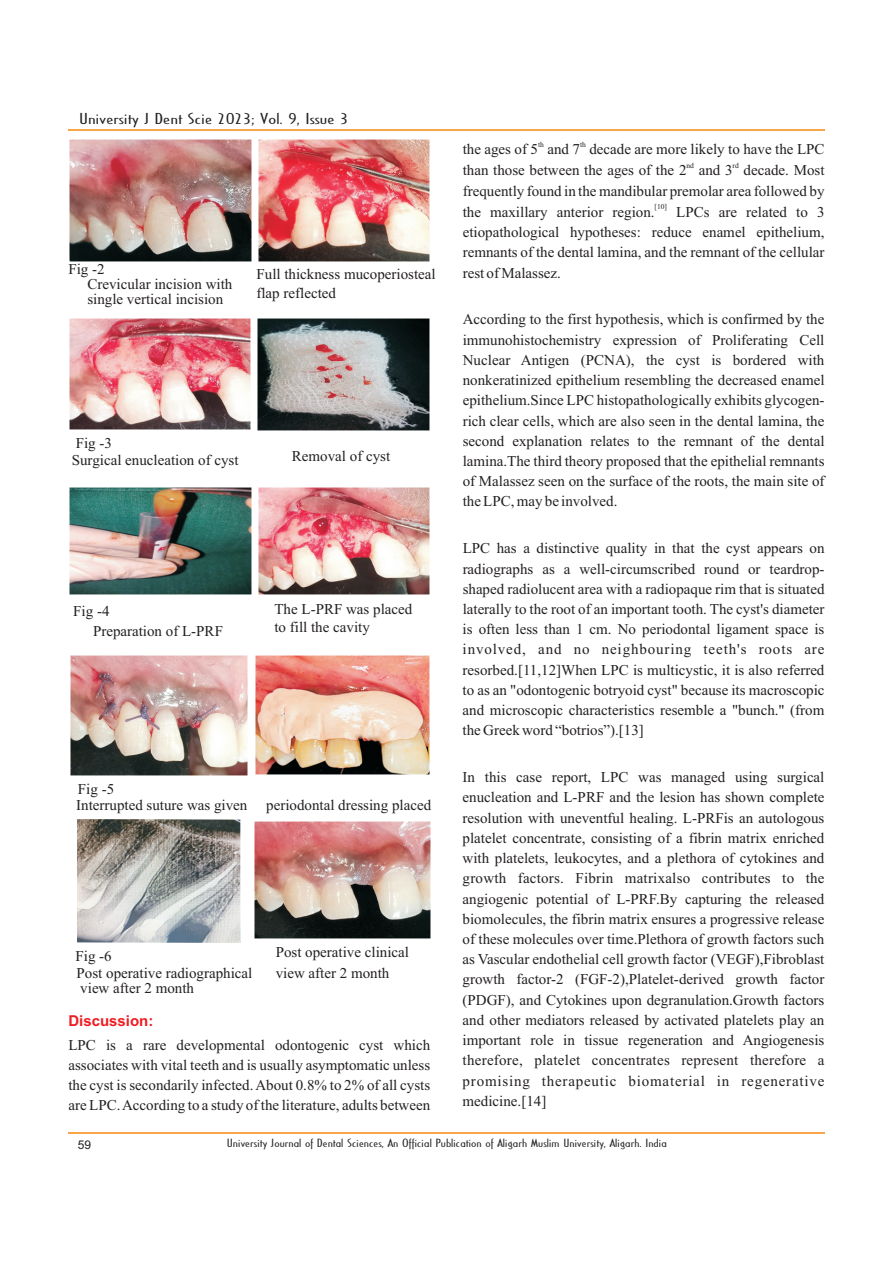
<style>
.page{position:relative;width:893px;height:1263px;background:#fff}
.page>*{position:absolute;margin:0;border:0;box-sizing:border-box;transform-origin:0 0}
.t1{font:15px/20.2px "Times New Roman";color:#231f20}
.t2{font:15px "Cassandra";color:#231f20;scale:1.66 1}
.t3{font:700 15px "Arial";color:#ee1d23}
.t4{font:12px "Arial";color:#231f20}
.t5{font:11.25px "Cassandra";color:#231f20;scale:1.51 1}
.t6{font:7.5px "Times New Roman";color:#231f20}
</style>
<div class="page">
<hr style="left:68px;top:130px;width:756px;height:1px;background:#f9a64a">
<hr style="left:68px;top:1132px;width:756px;height:1px;background:#f9a64a">
<img style="left:255px;top:655px;width:174px;height:119px">
<img style="left:70px;top:655px;width:178px;height:120px">
<img style="left:258px;top:487px;width:171px;height:108px">
<img style="left:70px;top:487px;width:181px;height:108px">
<img style="left:258px;top:319px;width:171px;height:112px">
<img style="left:70px;top:319px;width:180px;height:110px">
<img style="left:258px;top:139px;width:171px;height:122px">
<img style="left:70px;top:139px;width:181px;height:122px">
<img style="left:255px;top:821px;width:175px;height:118px">
<img style="left:77px;top:819px;width:163px;height:124px">
<p class="t2" style="left:79px;top:112px;width:163px">University J Dent Scie 2023; Vol. 9, Issue 3</p>
<p class="t1" style="left:87px;top:262px;width:146px;line-height:15.5px;text-indent:-19px">Fig -2<br>Crevicular incision with single vertical incision</p>
<p class="t1" style="left:256px;top:266px;width:181px;line-height:18.9px">Full thickness mucoperiosteal flap reflected</p>
<p class="t1" style="left:72px;top:435px;width:168px;line-height:17.2px">Fig -3<br>Surgical enucleation of cyst</p>
<p class="t1" style="left:292px;top:447px;width:100px">Removal of cyst</p>
<p class="t1" style="left:93px;top:603px;width:131px;line-height:19.4px;text-indent:-20px">Fig -4<br>Preparation of L-PRF</p>
<p class="t1" style="left:274px;top:601px;width:139px;line-height:18.3px">The L-PRF was placed to fill the cavity</p>
<p class="t1" style="left:76px;top:782px;width:173px;line-height:16.5px">Fig -5<br>Interrupted suture was given</p>
<p class="t1" style="left:266px;top:797px;width:166px">periodontal dressing placed</p>
<p class="t1" style="left:76px;top:949px;width:178px;line-height:16px">Fig -6<br>Post operative radiographical view after 2 month</p>
<p class="t1" style="left:276px;top:943px;width:135px;line-height:20.9px">Post operative clinical view after 2 month</p>
<p class="t3" style="left:68px;top:1015px;width:87px">Discussion:</p>
<p class="t1" style="left:68px;top:1036px;width:363px;text-align:justify">LPC is a rare developmental odontogenic cyst which associates with vital teeth and is usually asymptomatic unless the cyst is secondarily infected. About 0.8% to 2% of all cysts are LPC. According to a study of the literature, adults between</p>
<p class="t6" style="left:538px;top:142px;width:7px">th</p>
<p class="t6" style="left:580px;top:142px;width:7px">th</p>
<p class="t1" style="left:463px;top:140px;width:363px">the ages of 5 and 7 decade are more likely to have the LPC</p>
<p class="t6" style="left:686px;top:163px;width:9px">nd</p>
<p class="t6" style="left:733px;top:163px;width:8px">rd</p>
<p class="t1" style="left:463px;top:162px;width:363px">than those between the ages of the 2 and 3 decade. Most frequently found in the mandibular premolar area followed by</p>
<p class="t6" style="left:655px;top:204px;width:14px">[10]</p>
<p class="t1" style="left:463px;top:203px;width:363px;text-align:justify;text-indent:214px">LPCs are related to 3 etiopathological hypotheses: reduce enamel epithelium, remnants of the dental lamina, and the remnant of the cellular rest of Malassez.</p>
<p class="t1" style="left:463px;top:311px;width:363px;text-align:justify">According to the first hypothesis, which is confirmed by the immunohistochemistry expression of Proliferating Cell Nuclear Antigen (PCNA), the cyst is bordered with nonkeratinized epithelium resembling the decreased enamel epithelium.Since LPC histopathologically exhibits glycogen&shy;rich clear cells, which are also seen in the dental lamina, the second explanation relates to the remnant of the dental lamina.The third theory proposed that the epithelial remnants of Malassez seen on the surface of the roots, the main site of the LPC, may be involved.</p>
<p class="t1" style="left:463px;top:540px;width:363px;text-align:justify">LPC has a distinctive quality in that the cyst appears on radiographs as a well-circumscribed round or teardrop&shy;shaped radiolucent area with a radiopaque rim that is situated laterally to the root of an important tooth. The cyst's diameter is often less than 1 cm. No periodontal ligament space is involved, and no neighbouring teeth's roots are resorbed.[11,12]When LPC is multicystic, it is also referred to as an "odontogenic botryoid cyst" because its macroscopic and microscopic characteristics resemble a "bunch." (from the Greek word “botrios”).[13]</p>
<p class="t1" style="left:463px;top:768px;width:363px;text-align:justify">In this case report, LPC was managed using surgical enucleation and L-PRF and the lesion has shown complete resolution with uneventful healing. L-PRFis an autologous platelet concentrate, consisting of a fibrin matrix enriched with platelets, leukocytes, and a plethora of cytokines and growth factors. Fibrin matrixalso contributes to the angiogenic potential of L-PRF.By capturing the released biomolecules, the fibrin matrix ensures a progressive release of these molecules over time.Plethora of growth factors such as Vascular endothelial cell growth factor (VEGF),Fibroblast growth factor-2 (FGF-2),Platelet-derived growth factor (PDGF), and Cytokines upon degranulation.Growth factors and other mediators released by activated platelets play an important role in tissue regeneration and Angiogenesis therefore, platelet concentrates represent therefore a promising therapeutic biomaterial in regenerative medicine.[14]</p>
<p class="t1" style="left:463px;top:203px;width:193px">the maxillary anterior region.</p>
<p class="t4" style="left:78px;top:1140px;width:15px">59</p>
<p class="t5" style="left:227px;top:1138px;width:293px">University Journal of Dental Sciences, An Official Publication of Aligarh Muslim University, Aligarh. India</p>
</div>
